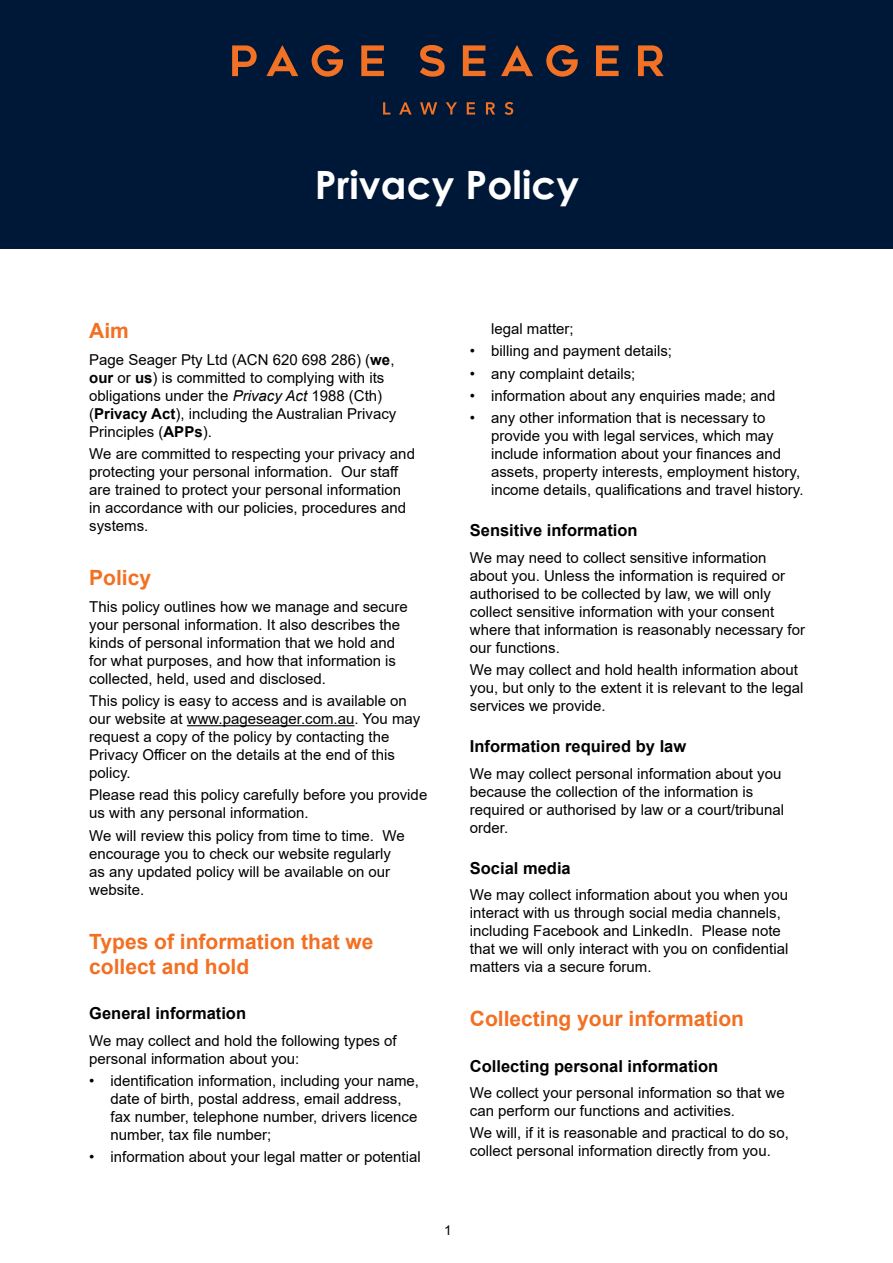
<style>
.page{position:relative;width:893px;height:1263px;background:#fff}
.page>*{position:absolute;margin:0;border:0;box-sizing:border-box;transform-origin:0 0}
.t1{font:700 39px "Century Gothic";letter-spacing:.005em;color:#fff}
.t2{font:700 21px/25.2px "Arial";color:#f36f21}
.t3{font:700 16.5px "Arial";color:#000}
.t4{font:15px/18px "Arial";color:#000}
.t5{font:13.5px "Arial";color:#000}
.s1{font-weight:700}
.s2{font-style:italic}
</style>
<div class="page">
<div style="left:0;top:0;width:893px;height:249px;background:#001838"></div>
<svg style="left:232px;top:45px;width:25px;height:31px"></svg>
<svg style="left:266px;top:45px;width:32px;height:31px"></svg>
<svg style="left:361px;top:45px;width:23px;height:31px"></svg>
<svg style="left:420px;top:45px;width:25px;height:32px"></svg>
<svg style="left:463px;top:45px;width:22px;height:31px"></svg>
<svg style="left:501px;top:45px;width:32px;height:31px"></svg>
<svg style="left:596px;top:45px;width:23px;height:31px"></svg>
<svg style="left:638px;top:45px;width:26px;height:31px"></svg>
<svg style="left:312px;top:45px;width:31px;height:32px"></svg>
<svg style="left:546px;top:45px;width:32px;height:32px"></svg>
<svg style="left:383px;top:102px;width:7px;height:13px"></svg>
<svg style="left:399px;top:102px;width:13px;height:13px"></svg>
<svg style="left:420px;top:102px;width:17px;height:13px"></svg>
<svg style="left:446px;top:102px;width:11px;height:13px"></svg>
<svg style="left:467px;top:102px;width:8px;height:13px"></svg>
<svg style="left:486px;top:102px;width:9px;height:13px"></svg>
<svg style="left:505px;top:102px;width:8px;height:13px"></svg>
<hr style="left:187px;top:725px;width:167px;height:1px;background:#000">
<h1 class="t1" style="left:315px;top:156px;width:266px">Privacy Policy</h1>
<h2 class="t2" style="left:89px;top:319px;width:41px">Aim</h2>
<p class="t4" style="left:89px;top:351px;width:309px">Page Seager Pty Ltd (ACN 620 698 286) (<span class="s1">we</span>, <span class="s1">our</span> or <span class="s1">us</span>) is committed to complying with its obligations under the <span class="s2">Privacy Act</span> 1988 (Cth) (<span class="s1">Privacy Act</span>), including the Australian Privacy Principles (<span class="s1">APPs</span>).</p>
<p class="t4" style="left:89px;top:445px;width:327px">We are committed to respecting your privacy and protecting your personal information. Our staff are trained to protect your personal information in accordance with our policies, procedures and systems.</p>
<h2 class="t2" style="left:89px;top:566px;width:63px">Policy</h2>
<p class="t4" style="left:89px;top:597px;width:320px">This policy outlines how we manage and secure your personal information. It also describes the kinds of personal information that we hold and for what purposes, and how that information is collected, held, used and disclosed.</p>
<p class="t4" style="left:89px;top:692px;width:333px">This policy is easy to access and is available on our website at www.pageseager.com.au. You may request a copy of the policy by contacting the Privacy Officer on the details at the end of this policy.</p>
<p class="t4" style="left:89px;top:786px;width:340px">Please read this policy carefully before you provide us with any personal information.</p>
<p class="t4" style="left:89px;top:826px;width:317px">We will review this policy from time to time. We encourage you to check our website regularly as any updated policy will be available on our website.</p>
<h2 class="t2" style="left:89px;top:929px;width:286px">Types of information that we collect and hold</h2>
<p class="t3" style="left:89px;top:1002px;width:158px">General information</p>
<p class="t4" style="left:89px;top:1031px;width:309px">We may collect and hold the following types of personal information about you:</p>
<p class="t4" style="left:111px;top:1072px;width:310px;text-indent:-21px">• identification information, including your name, date of birth, postal address, email address, fax number, telephone number, drivers licence number, tax file number;</p>
<p class="t4" style="left:89px;top:1148px;width:333px">• information about your legal matter or potential</p>
<p class="t4" style="left:491px;top:320px;width:84px">legal matter;</p>
<p class="t4" style="left:470px;top:342px;width:204px">• billing and payment details;</p>
<p class="t4" style="left:470px;top:364px;width:167px">• any complaint details;</p>
<p class="t4" style="left:470px;top:386px;width:307px">• information about any enquiries made; and</p>
<p class="t4" style="left:491px;top:409px;width:314px;text-indent:-21px">• any other information that is necessary to provide you with legal services, which may include information about your finances and assets, property interests, employment history, income details, qualifications and travel history.</p>
<p class="t3" style="left:470px;top:519px;width:169px">Sensitive information</p>
<p class="t4" style="left:470px;top:548px;width:337px">We may need to collect sensitive information about you. Unless the information is required or authorised to be collected by law, we will only collect sensitive information with your consent where that information is reasonably necessary for our functions.</p>
<p class="t4" style="left:470px;top:661px;width:335px">We may collect and hold health information about you, but only to the extent it is relevant to the legal services we provide.</p>
<p class="t3" style="left:470px;top:735px;width:218px">Information required by law</p>
<p class="t4" style="left:470px;top:764px;width:316px">We may collect personal information about you because the collection of the information is required or authorised by law or a court/tribunal order.</p>
<p class="t3" style="left:470px;top:856px;width:102px">Social media</p>
<p class="t4" style="left:470px;top:886px;width:320px">We may collect information about you when you interact with us through social media channels, including Facebook and LinkedIn. Please note that we will only interact with you on confidential matters via a secure forum.</p>
<h2 class="t2" style="left:470px;top:1006px;width:276px">Collecting your information</h2>
<p class="t3" style="left:470px;top:1054px;width:250px">Collecting personal information</p>
<p class="t4" style="left:470px;top:1084px;width:316px">We collect your personal information so that we can perform our functions and activities.</p>
<p class="t4" style="left:470px;top:1124px;width:321px">We will, if it is reasonable and practical to do so, collect personal information directly from you.</p>
<p class="t5" style="left:444px;top:1221px;width:9px">1</p>
</div>
